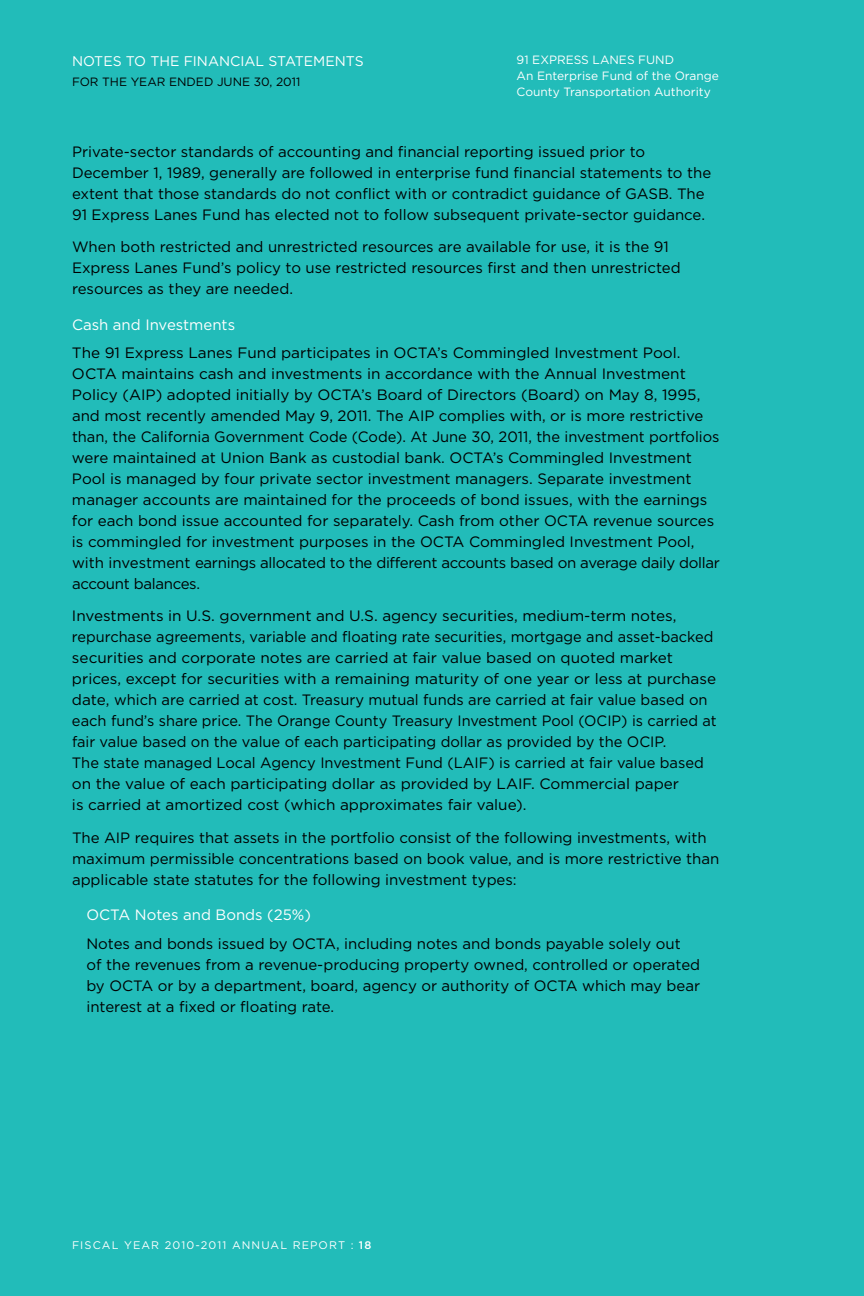
<style>
.page{position:relative;width:864px;height:1296px;background:#22bcb9}
.page>*{position:absolute;margin:0;border:0;box-sizing:border-box;transform-origin:0 0}
.t1{font:15px/21px "Gotham";color:#000}
.t2{font:15px "Gotham";color:#fff}
.t3{font:14px "Gotham";color:#fff}
.t4{font:12px/16px "Gotham";color:#fff}
.t5{font:12px "Gotham";color:#000}
.t6{font:11px "Gotham";letter-spacing:.1em;color:#fff}
.s1{font-weight:500}
</style>
<div class="page">
<p class="t3" style="left:72px;top:53px;width:293px">NOTES TO THE FINANCIAL STATEMENTS</p>
<p class="t5" style="left:72px;top:75px;width:230px">FOR THE YEAR ENDED JUNE 30, 2011</p>
<p class="t4" style="left:517px;top:52px;width:204px">91 EXPRESS LANES FUND<br>An Enterprise Fund of the Orange<br>County Transportation Authority</p>
<p class="t1" style="left:72px;top:141px;width:641px">Private-sector standards of accounting and financial reporting issued prior to December 1, 1989, generally are followed in enterprise fund financial statements to the extent that those standards do not conflict with or contradict guidance of GASB. The 91 Express Lanes Fund has elected not to follow subsequent private-sector guidance.</p>
<p class="t1" style="left:72px;top:236px;width:610px">When both restricted and unrestricted resources are available for use, it is the 91<br>Express Lanes Fund’s policy to use restricted resources first and then unrestricted resources as they are needed.</p>
<p class="t2" style="left:72px;top:316px;width:165px">Cash and Investments</p>
<p class="t1" style="left:72px;top:342px;width:650px">The 91 Express Lanes Fund participates in OCTA’s Commingled Investment Pool.<br>OCTA maintains cash and investments in accordance with the Annual Investment Policy (AIP) adopted initially by OCTA’s Board of Directors (Board) on May 8, 1995, and most recently amended May 9, 2011. The AIP complies with, or is more restrictive than, the California Government Code (Code). At June 30, 2011, the investment portfolios were maintained at Union Bank as custodial bank. OCTA’s Commingled Investment Pool is managed by four private sector investment managers. Separate investment manager accounts are maintained for the proceeds of bond issues, with the earnings for each bond issue accounted for separately. Cash from other OCTA revenue sources is commingled for investment purposes in the OCTA Commingled Investment Pool, with investment earnings allocated to the different accounts based on average daily dollar account balances.</p>
<p class="t1" style="left:72px;top:605px;width:646px">Investments in U.S. government and U.S. agency securities, medium-term notes, repurchase agreements, variable and floating rate securities, mortgage and asset-backed securities and corporate notes are carried at fair value based on quoted market prices, except for securities with a remaining maturity of one year or less at purchase date, which are carried at cost. Treasury mutual funds are carried at fair value based on each fund’s share price. The Orange County Treasury Investment Pool (OCIP) is carried at fair value based on the value of each participating dollar as provided by the OCIP.<br>The state managed Local Agency Investment Fund (LAIF) is carried at fair value based on the value of each participating dollar as provided by LAIF. Commercial paper<br>is carried at amortized cost (which approximates fair value).</p>
<p class="t1" style="left:72px;top:827px;width:649px">The AIP requires that assets in the portfolio consist of the following investments, with maximum permissible concentrations based on book value, and is more restrictive than applicable state statutes for the following investment types:</p>
<p class="t2" style="left:86px;top:907px;width:226px">OCTA Notes and Bonds (25%)</p>
<p class="t1" style="left:86px;top:933px;width:615px">Notes and bonds issued by OCTA, including notes and bonds payable solely out<br>of the revenues from a revenue-producing property owned, controlled or operated by OCTA or by a department, board, agency or authority of OCTA which may bear interest at a fixed or floating rate.</p>
<p class="t6" style="left:72px;top:1239px;width:301px">FISCAL YEAR 2010-2011 ANNUAL REPORT : <span class="s1">18</span></p>
</div>
